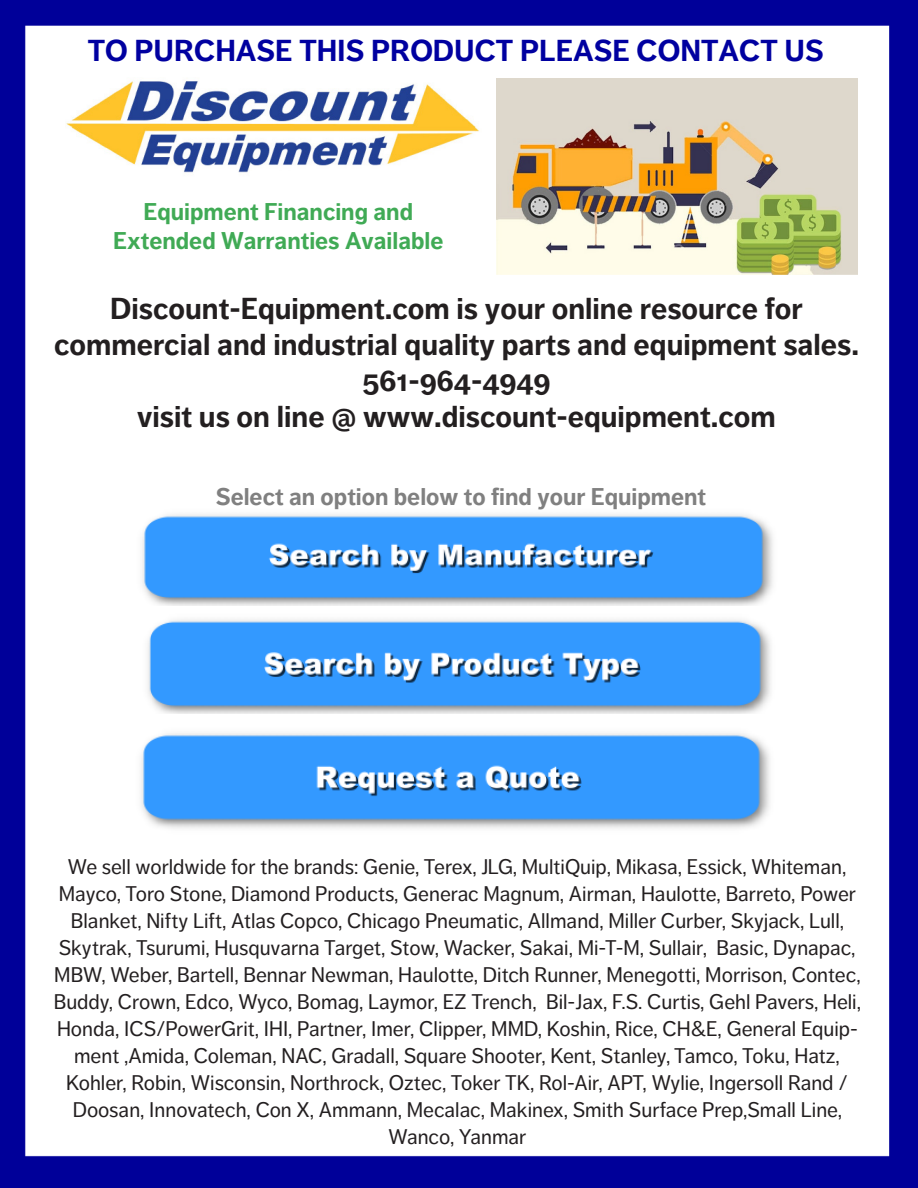
<style>
.page{position:relative;width:918px;height:1188px;background:#fff}
.page>*{position:absolute;margin:0;border:0;box-sizing:border-box;transform-origin:0 0}
.t1{font:700 30px/36px "Dagny Pro";color:#231f20;text-align:center}
.t2{font:700 30px "Dagny Pro";color:#0000a0}
.t3{font:700 24px/28.8px "Dagny Pro";color:#40aa55;text-align:center}
.t4{font:700 24px "Dagny Pro";color:#808080}
.t5{font:21px/27px "Dagny Pro";color:#231f20;text-align:center}
</style>
<div class="page">
<img style="left:0;top:0;width:918px;height:1188px">
<img style="left:66px;top:78px;width:416px;height:99px">
<img style="left:133px;top:498px;width:650px;height:109px">
<img style="left:131px;top:607px;width:652px;height:123px">
<img style="left:131px;top:714px;width:650px;height:136px">
<img style="left:496px;top:79px;width:361px;height:196px">
<h1 class="t2" style="left:88px;top:32px;width:738px">TO PURCHASE THIS PRODUCT PLEASE CONTACT US</h1>
<p class="t3" style="left:113px;top:197px;width:332px">Equipment Financing and<br>Extended Warranties Available</p>
<p class="t1" style="left:54px;top:291px;width:807px">Discount-Equipment.com is your online resource for commercial and industrial quality parts and equipment sales.<br>561-964-4949<br>visit us on line @ www.discount-equipment.com</p>
<p class="t4" style="left:216px;top:482px;width:492px">Select an option below to find your Equipment</p>
<p class="t5" style="left:54px;top:853px;width:809px">We sell worldwide for the brands: Genie, Terex, JLG, MultiQuip, Mikasa, Essick, Whiteman, Mayco, Toro Stone, Diamond Products, Generac Magnum, Airman, Haulotte, Barreto, Power Blanket, Nifty Lift, Atlas Copco, Chicago Pneumatic, Allmand, Miller Curber, Skyjack, Lull, Skytrak, Tsurumi, Husquvarna Target, Stow, Wacker, Sakai, Mi-T-M, Sullair, Basic, Dynapac, MBW, Weber, Bartell, Bennar Newman, Haulotte, Ditch Runner, Menegotti, Morrison, Contec, Buddy, Crown, Edco, Wyco, Bomag, Laymor, EZ Trench, Bil-Jax, F.S. Curtis, Gehl Pavers, Heli, Honda, ICS/PowerGrit, IHI, Partner, Imer, Clipper, MMD, Koshin, Rice, CH&amp;E, General Equip&shy;ment ,Amida, Coleman, NAC, Gradall, Square Shooter, Kent, Stanley, Tamco, Toku, Hatz, Kohler, Robin, Wisconsin, Northrock, Oztec, Toker TK, Rol-Air, APT, Wylie, Ingersoll Rand / Doosan, Innovatech, Con X, Ammann, Mecalac, Makinex, Smith Surface Prep,Small Line, Wanco, Yanmar</p>
</div>
